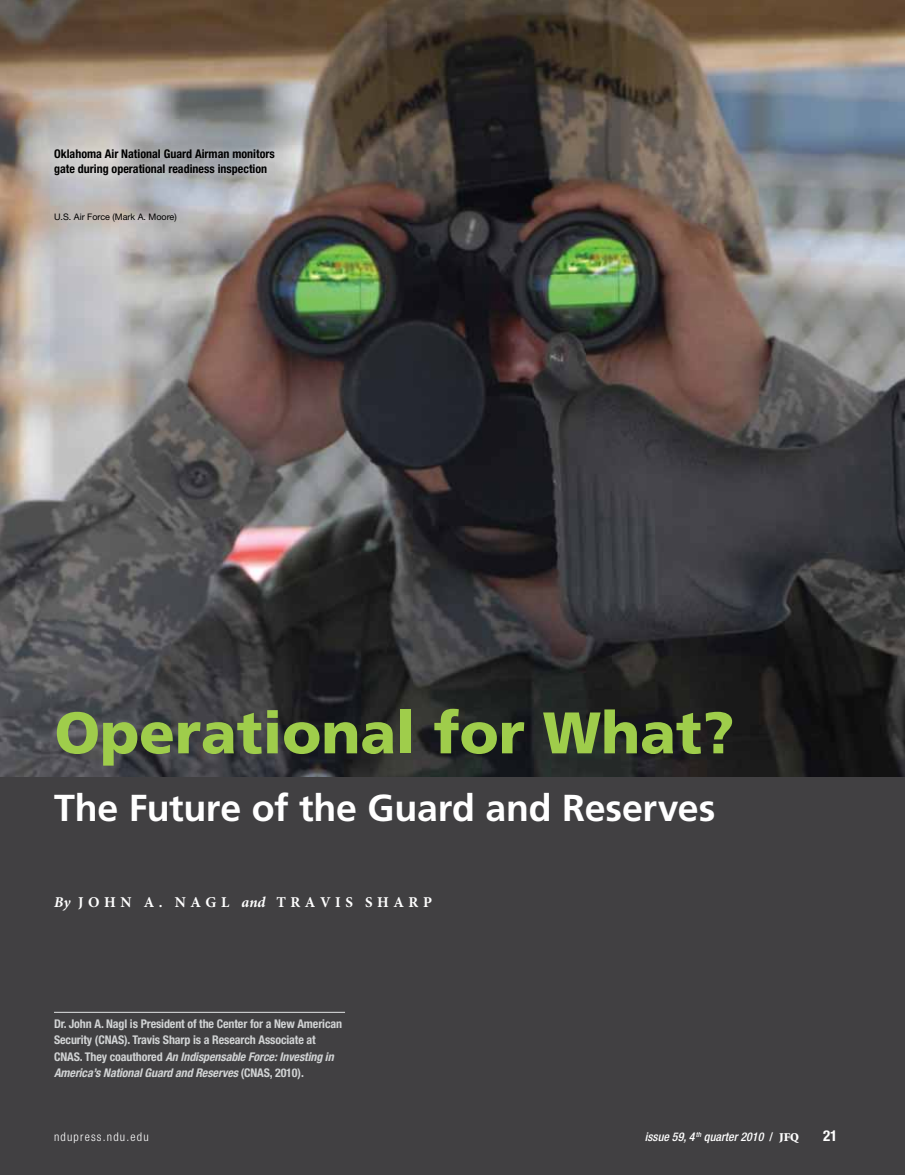
<style>
.page{position:relative;width:905px;height:1175px;background:#fff}
.page>*{position:absolute;margin:0;border:0;box-sizing:border-box;transform-origin:0 0}
.t1{font:900 58.5px "Frutiger LT Std";color:#9fcd4b}
.t2{font:700 37.5px "Frutiger LT Std";letter-spacing:-.005em;color:#fff}
.t3{font:700 15px "Minion Pro";letter-spacing:.3em;color:#fff}
.t4{font:700 condensed 15px "Helvetica Neue LT Std";color:#fff}
.t5{font:700 condensed 12px/16.5px "Helvetica Neue LT Std";letter-spacing:-.01em;color:#d1d3d4}
.t6{font:700 condensed 12px/15px "Helvetica Neue LT Std";color:#000}
.t7{font:italic 500 condensed 12px "Helvetica Neue LT Std";color:#fff}
.t8{font:300 condensed 12px "Helvetica Neue LT Std";letter-spacing:.1em;color:#fff}
.t9{font:9px "Helvetica Neue LT Std";color:#000}
.s1{font-style:italic}
.s2{font-style:normal}
.s3{font-family:"Minion Std";font-weight:900;font-style:normal;font-stretch:normal}
</style>
<div class="page">
<div style="left:0;top:674px;width:904px;height:500px;background:#414042"></div>
<hr style="left:54px;top:1011px;width:291px;height:1px;background:#d1d3d4">
<img style="left:0;top:0;width:904px;height:777px">
<div style="left:45px;top:140px;width:238px;height:44px;background:#fff;opacity:.75"></div>
<p class="t6" style="left:54px;top:146px;width:222px">Oklahoma Air National Guard Airman monitors gate during operational readiness inspection</p>
<p class="t9" style="left:54px;top:212px;width:124px">U.S. Air Force (Mark A. Moore)</p>
<h1 class="t1" style="left:55px;top:697px;width:681px">Operational for What?</h1>
<h2 class="t2" style="left:54px;top:786px;width:662px">The Future of the Guard and Reserves</h2>
<p class="t3" style="left:54px;top:891px;width:379px"><span class="s1">By</span> JOHN A. NA GL <span class="s1">and</span> TRAVIS SHARP</p>
<p class="t5" style="left:54px;top:1015px;width:289px">Dr. John A. Nagl is President of the Center for a New American Security (CNAS). Travis Sharp is a Research Associate at CNAS. They coauthored <span class="s1">An Indispensable Force: Investing in America’s National Guard and Reserves</span> (CNAS, 2010).</p>
<p class="t8" style="left:54px;top:1129px;width:96px">ndupress.ndu.edu</p>
<p class="t7" style="left:645px;top:1129px;width:156px">issue 59, 4 <sup>th</sup> quarter 2010 <span class="s2">/</span> <span class="s3">JFQ</span></p>
<p class="t4" style="left:823px;top:1126px;width:16px">21</p>
</div>
